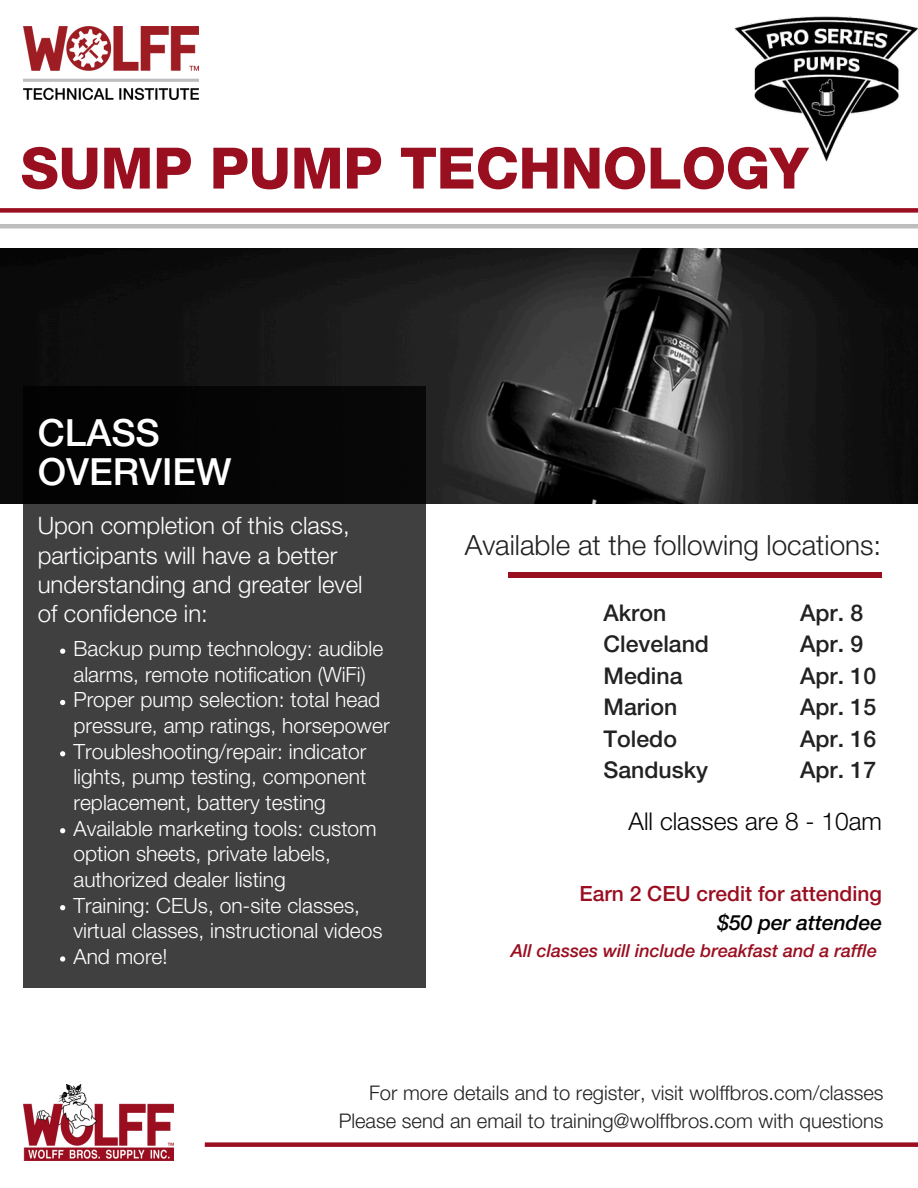
<style>
.page{position:relative;width:918px;height:1188px;background:#fff}
.page>*{position:absolute;margin:0;border:0;box-sizing:border-box;transform-origin:0 0}
.t1{font:800 57.15px "Helvetica Neue LT Pro";letter-spacing:-.005em;color:#9a0f20}
.t2{font:500 37.5px/39px "Helvetica Neue LT Pro";color:#fff}
.t3{font:300 27.9px "Helvetica Neue LT Pro";color:#222}
.t4{font:300 24.6px "Helvetica Neue LT Pro";color:#040303}
.t5{font:300 24px/29.4px "Helvetica Neue LT Pro";color:#fff}
.t6{font:500 23.1px/31.5px "Helvetica Neue LT Pro";color:#222}
.t7{font:300 21px/25.7px "Helvetica Neue LT Pro";color:#fff}
.t8{font:500 21px "Helvetica Neue LT Pro";color:#9a0e20}
.t9{font:italic 500 21px "Helvetica Neue LT Pro";color:#000}
.t10{font:300 20.1px/28.2px "Helvetica Neue LT Pro";color:#222;text-align:right}
.t11{font:italic 500 18px "Helvetica Neue LT Pro";color:#9a0e20}
</style>
<div class="page">
<img style="left:0;top:249px;width:918px;height:254px">
<img style="left:24px;top:1085px;width:149px;height:75px">
<svg style="left:23px;top:386px;width:403px;height:602px;background:#343434"></svg>
<div style="left:0;top:208px;width:918px;height:5px;background:#9a0e20"></div>
<div style="left:0;top:224px;width:918px;height:5px;background:#bfbebe"></div>
<img style="left:24px;top:26px;width:174px;height:73px">
<div style="left:205px;top:1142px;width:713px;height:5px;background:#9a0e20"></div>
<svg style="left:60px;top:649px;width:5px;height:5px"></svg>
<svg style="left:60px;top:700px;width:5px;height:5px"></svg>
<svg style="left:60px;top:751px;width:5px;height:5px"></svg>
<svg style="left:60px;top:828px;width:5px;height:5px"></svg>
<svg style="left:60px;top:905px;width:5px;height:5px"></svg>
<svg style="left:60px;top:956px;width:5px;height:6px"></svg>
<div style="left:508px;top:573px;width:374px;height:5px;background:#9a0f20"></div>
<img style="left:734px;top:17px;width:184px;height:145px">
<p class="t1" style="left:21px;top:148px;width:789px">SUMP PUMP TECHNOLOGY</p>
<p class="t2" style="left:38px;top:418px;width:195px">CLASS<br>OVERVIEW</p>
<h1 class="t5" style="left:38px;top:514px;width:326px">Upon completion of this class, participants will have a better understanding and greater level of confidence in:</h1>
<p class="t7" style="left:73px;top:639px;width:311px">Backup pump technology: audible alarms, remote notification (WiFi)</p>
<p class="t7" style="left:73px;top:690px;width:318px">Proper pump selection: total head pressure, amp ratings, horsepower</p>
<p class="t7" style="left:73px;top:741px;width:294px;text-align:justify">Troubleshooting/repair: indicator lights, pump testing, component replacement, battery testing</p>
<p class="t7" style="left:73px;top:818px;width:305px">Available marketing tools: custom option sheets, private labels, authorized dealer listing</p>
<h2 class="t7" style="left:73px;top:895px;width:311px">Training: CEUs, on-site classes, virtual classes, instructional videos</h2>
<h5 class="t7" style="left:73px;top:947px;width:96px">And more!</h5>
<p class="t3" style="left:465px;top:535px;width:418px">Available at the following locations:</p>
<p class="t6" style="left:604px;top:600px;width:107px">Akron<br>Cleveland<br>Medina<br>Marion<br>Toledo<br>Sandusky</p>
<p class="t4" style="left:629px;top:812px;width:255px">All classes are 8 - 10am</p>
<p class="t6" style="left:800px;top:600px;width:78px">Apr. 8<br>Apr. 9<br>Apr. 10<br>Apr. 15<br>Apr. 16<br>Apr. 17</p>
<p class="t8" style="left:580px;top:886px;width:304px">Earn 2 CEU credit for attending</p>
<h3 class="t9" style="left:718px;top:915px;width:166px">$50 per attendee</h3>
<h4 class="t11" style="left:511px;top:944px;width:368px">All classes will include breakfast and a raffle</h4>
<p class="t10" style="left:339px;top:1081px;width:546px">For more details and to register, visit wolffbros.com/classes<br>Please send an email to training@wolffbros.com with questions</p>
</div>
